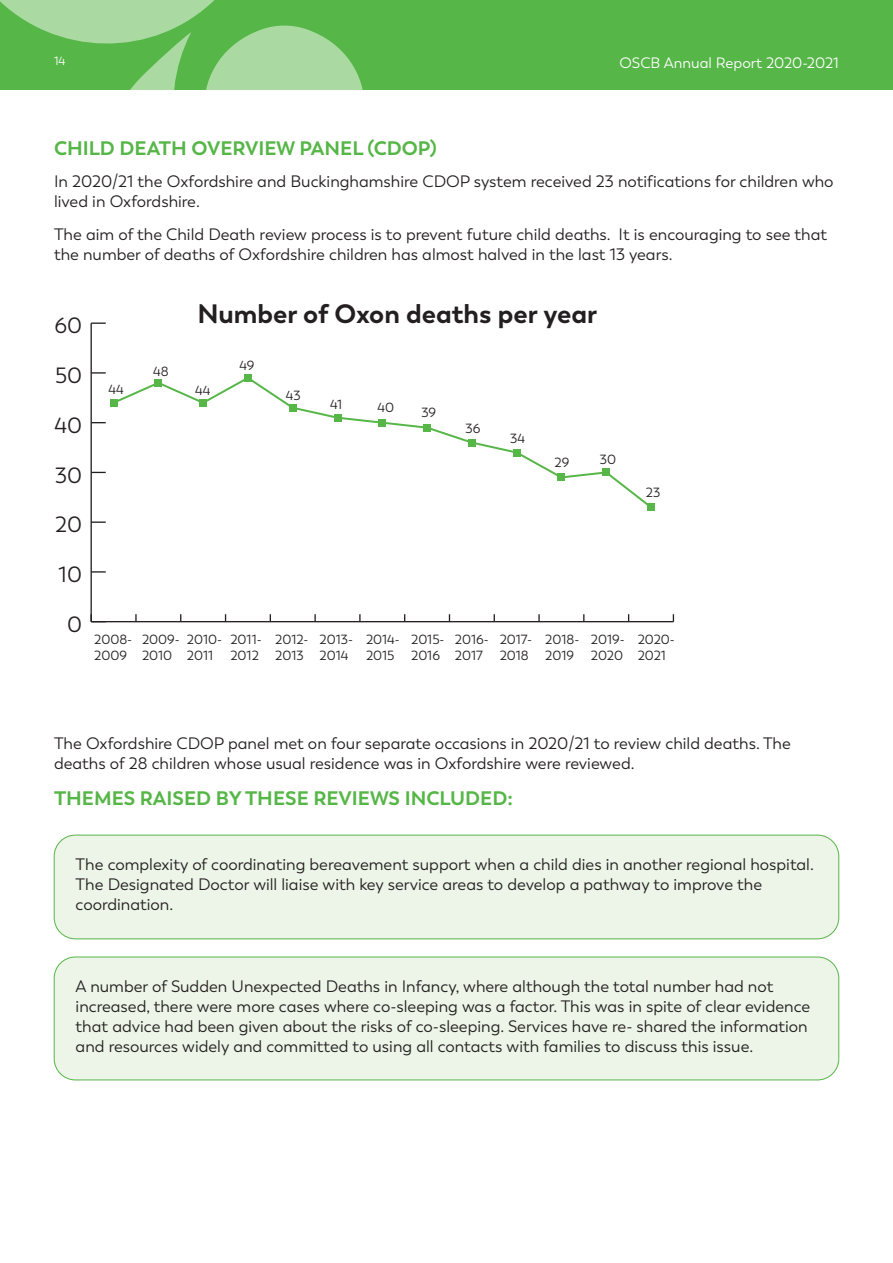
<style>
.page{position:relative;width:893px;height:1263px;background:#fff}
.page>*{position:absolute;margin:0;border:0;box-sizing:border-box;transform-origin:0 0}
.t1{font:700 26.55px "Trenda";color:#231f20}
.t2{font:22.05px "Trenda";color:#231f20}
.t3{font:700 19.5px "Trenda";color:#56b647}
.t4{font:16.5px/19.8px "Trenda";color:#231f20}
.t5{font:15px "Trenda";color:#fff}
.t6{font:13.2px/15.9px "Trenda";color:#231f20}
.t7{font:12px "Trenda";color:#fff}
</style>
<div class="page">
<div style="left:0;top:0;width:893px;height:89px;background:#56b647"></div>
<svg style="left:0;top:0;width:363px;height:89px"></svg>
<hr style="left:91px;top:621px;width:582px;height:1px;background:#231f20">
<svg style="left:135px;top:614px;width:2px;height:7px"></svg>
<svg style="left:314px;top:614px;width:2px;height:7px"></svg>
<svg style="left:359px;top:614px;width:2px;height:7px"></svg>
<svg style="left:538px;top:614px;width:2px;height:7px"></svg>
<hr style="left:91px;top:323px;width:1px;height:299px;background:#231f20">
<svg style="left:91px;top:571px;width:15px;height:2px"></svg>
<svg style="left:91px;top:521px;width:15px;height:2px"></svg>
<svg style="left:91px;top:322px;width:15px;height:2px"></svg>
<svg style="left:91px;top:372px;width:556px;height:138px"></svg>
<div style="left:110px;top:399px;width:8px;height:8px;background:#56b647"></div>
<div style="left:154px;top:379px;width:8px;height:8px;background:#56b647"></div>
<div style="left:199px;top:399px;width:8px;height:8px;background:#56b647"></div>
<div style="left:244px;top:374px;width:8px;height:8px;background:#56b647"></div>
<div style="left:289px;top:404px;width:8px;height:8px;background:#56b647"></div>
<div style="left:334px;top:414px;width:7px;height:8px;background:#56b647"></div>
<div style="left:378px;top:419px;width:8px;height:8px;background:#56b647"></div>
<div style="left:423px;top:424px;width:8px;height:8px;background:#56b647"></div>
<div style="left:468px;top:439px;width:8px;height:7px;background:#56b647"></div>
<div style="left:513px;top:448px;width:8px;height:8px;background:#56b647"></div>
<div style="left:557px;top:473px;width:8px;height:8px;background:#56b647"></div>
<div style="left:602px;top:468px;width:8px;height:8px;background:#56b647"></div>
<div style="left:647px;top:503px;width:8px;height:8px;background:#56b647"></div>
<div style="left:54px;top:835px;width:785px;height:104px;background:#ecf5e7;border-radius:21px"></div>
<div style="left:54px;top:835px;width:785px;height:104px;border:1px solid #56b647;border-radius:21px"></div>
<div style="left:54px;top:957px;width:785px;height:123px;background:#ecf5e7;border-radius:21px"></div>
<div style="left:54px;top:957px;width:785px;height:123px;border:1px solid #56b647;border-radius:21px"></div>
<p class="t7" style="left:54px;top:54px;width:13px">14</p>
<p class="t5" style="left:619px;top:54px;width:221px">OSCB Annual Report 2020-2021</p>
<p class="t3" style="left:54px;top:136px;width:384px">CHILD DEATH OVERVIEW PANEL (CDOP)</p>
<p class="t4" style="left:54px;top:172px;width:781px">In 2020/21 the Oxfordshire and Buckinghamshire CDOP system received 23 notifications for children who lived in Oxfordshire.</p>
<p class="t4" style="left:54px;top:224px;width:775px">The aim of the Child Death review process is to prevent future child deaths. It is encouraging to see that the number of deaths of Oxfordshire children has almost halved in the last 13 years.</p>
<h2 class="t2" style="left:54px;top:313px;width:29px">60</h2>
<h2 class="t2" style="left:55px;top:363px;width:28px">50</h2>
<h2 class="t2" style="left:55px;top:412px;width:29px">40</h2>
<h2 class="t2" style="left:55px;top:462px;width:28px">30</h2>
<h2 class="t2" style="left:55px;top:512px;width:28px">20</h2>
<h2 class="t2" style="left:59px;top:562px;width:25px">10</h2>
<h2 class="t2" style="left:67px;top:611px;width:16px">0</h2>
<p class="t6" style="left:108px;top:382px;width:17px">44</p>
<p class="t6" style="left:153px;top:364px;width:17px">48</p>
<h1 class="t1" style="left:197px;top:297px;width:401px">Number of Oxon deaths per year</h1>
<p class="t6" style="left:195px;top:382px;width:17px">44</p>
<p class="t6" style="left:239px;top:357px;width:17px">49</p>
<p class="t6" style="left:286px;top:388px;width:16px">43</p>
<p class="t6" style="left:330px;top:397px;width:14px">41</p>
<p class="t6" style="left:377px;top:400px;width:18px">40</p>
<p class="t6" style="left:421px;top:405px;width:16px">39</p>
<p class="t6" style="left:466px;top:420px;width:16px">36</p>
<p class="t6" style="left:510px;top:430px;width:16px">34</p>
<p class="t6" style="left:555px;top:455px;width:16px">29</p>
<p class="t6" style="left:600px;top:452px;width:18px">30</p>
<p class="t6" style="left:646px;top:485px;width:16px">23</p>
<p class="t6" style="left:94px;top:632px;width:39px">2008-<br>2009</p>
<p class="t6" style="left:142px;top:632px;width:39px">2009-<br>2010</p>
<p class="t6" style="left:187px;top:632px;width:37px">2010-<br>2011</p>
<p class="t6" style="left:230px;top:632px;width:33px">2011-<br>2012</p>
<p class="t6" style="left:275px;top:632px;width:35px">2012-<br>2013</p>
<p class="t6" style="left:320px;top:632px;width:35px">2013-<br>2014</p>
<p class="t6" style="left:366px;top:632px;width:35px">2014-<br>2015</p>
<p class="t6" style="left:411px;top:632px;width:35px">2015-<br>2016</p>
<p class="t6" style="left:455px;top:632px;width:35px">2016-<br>2017</p>
<p class="t6" style="left:500px;top:632px;width:34px">2017-<br>2018</p>
<p class="t6" style="left:545px;top:632px;width:36px">2018-<br>2019</p>
<p class="t6" style="left:591px;top:632px;width:35px">2019-<br>2020</p>
<p class="t6" style="left:638px;top:632px;width:39px">2020-<br>2021</p>
<p class="t4" style="left:54px;top:734px;width:738px">The Oxfordshire CDOP panel met on four separate occasions in 2020/21 to review child deaths. The deaths of 28 children whose usual residence was in Oxfordshire were reviewed.</p>
<p class="t3" style="left:54px;top:786px;width:460px">THEMES RAISED BY THESE REVIEWS INCLUDED:</p>
<p class="t4" style="left:76px;top:855px;width:740px">The complexity of coordinating bereavement support when a child dies in another regional hospital.<br>The Designated Doctor will liaise with key service areas to develop a pathway to improve the coordination.</p>
<p class="t4" style="left:76px;top:977px;width:736px">A number of Sudden Unexpected Deaths in Infancy, where although the total number had not increased, there were more cases where co-sleeping was a factor. This was in spite of clear evidence that advice had been given about the risks of co-sleeping. Services have re- shared the information and resources widely and committed to using all contacts with families to discuss this issue.</p>
</div>
